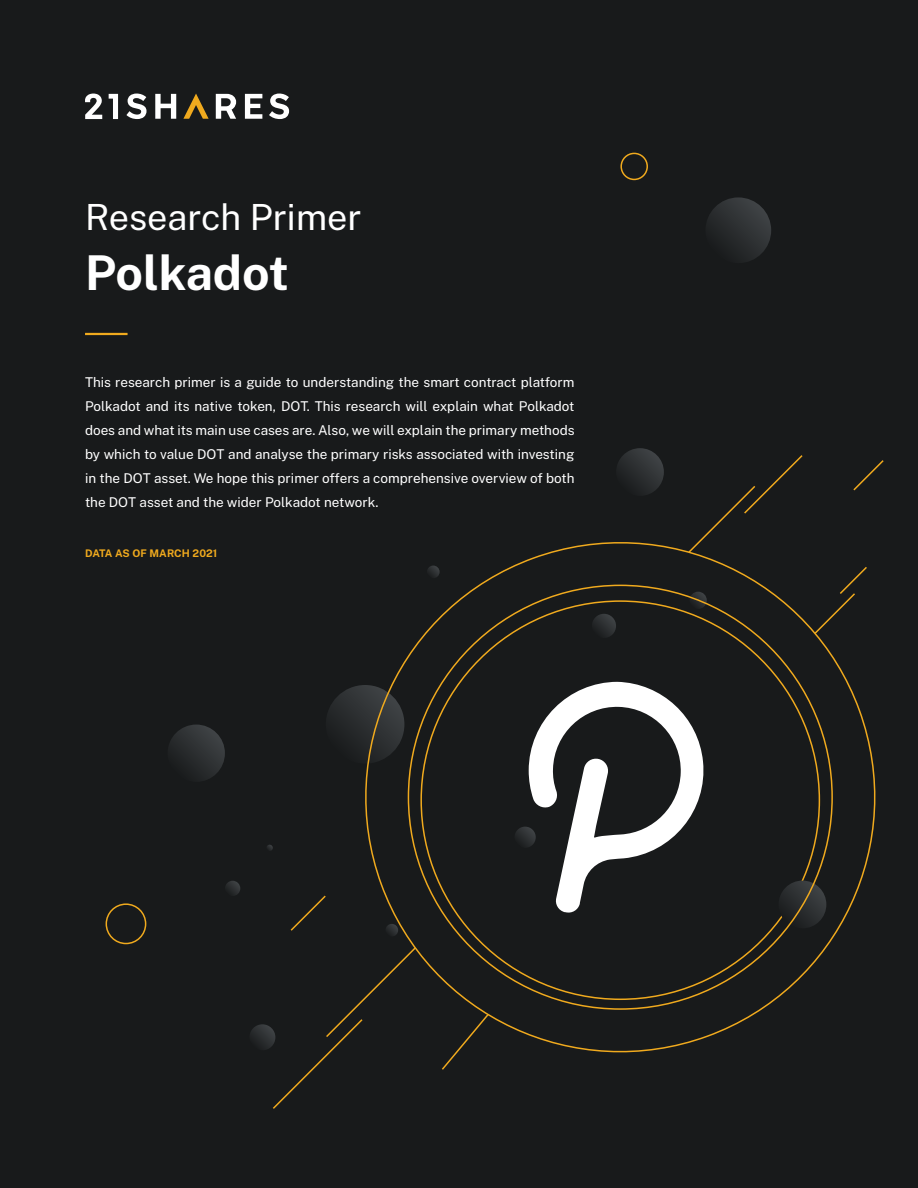
<style>
.page{position:relative;width:918px;height:1188px;background:#181a1b}
.page>*{position:absolute;margin:0;border:0;box-sizing:border-box;transform-origin:0 0}
.t1{font:700 48px "Public Sans";letter-spacing:-.005em;color:#fff}
.t2{font:36px "Public Sans";color:#fff}
.t3{font:13.5px/24px "Public Sans";color:#fff;text-align:justify}
.Highlight_Small{font:700 10.5px "Public Sans";letter-spacing:.01em;color:#f0aa1e}
</style>
<div class="page">
<div style="left:326px;top:685px;width:78px;height:79px;background:#1f2122;border-radius:39px"></div>
<div style="left:106px;top:903px;width:40px;height:41px;border:2px solid #f0aa1e;border-radius:50%"></div>
<div style="left:168px;top:725px;width:57px;height:57px;background:linear-gradient(to right,#1e2022,#3a3d3f);border-radius:29px"></div>
<div style="left:249px;top:1024px;width:26px;height:26px;background:linear-gradient(to bottom,#373a3d,#1e2122);border-radius:13px"></div>
<div style="left:620px;top:153px;width:28px;height:27px;border:2px solid #f0aa1e;border-radius:50%"></div>
<svg style="left:705px;top:197px;width:66px;height:66px"></svg>
<svg style="left:616px;top:448px;width:48px;height:48px"></svg>
<svg style="left:225px;top:881px;width:15px;height:15px"></svg>
<svg style="left:267px;top:845px;width:6px;height:6px"></svg>
<hr style="left:85px;top:333px;width:43px;height:2px;background:#f0aa1e">
<svg style="left:333px;top:542px;width:543px;height:511px"></svg>
<svg style="left:271px;top:946px;width:146px;height:163px"></svg>
<svg style="left:687px;top:455px;width:117px;height:99px"></svg>
<svg style="left:813px;top:565px;width:56px;height:70px"></svg>
<svg style="left:290px;top:895px;width:36px;height:36px"></svg>
<svg style="left:440px;top:1013px;width:50px;height:57px"></svg>
<svg style="left:853px;top:460px;width:31px;height:31px"></svg>
<svg style="left:85px;top:94px;width:204px;height:25px"></svg>
<svg style="left:529px;top:682px;width:174px;height:231px"></svg>
<p class="t2" style="left:85px;top:190px;width:278px">Research Primer</p>
<p class="t1" style="left:85px;top:237px;width:205px">Polkadot</p>
<p class="t3" style="left:85px;top:370px;width:491px">This research primer is a guide to understanding the smart contract platform Polkadot and its native token, DOT. This research will explain what Polkadot does and what its main use cases are. Also, we will explain the primary methods by which to value DOT and analyse the primary risks associated with investing in the DOT asset. We hope this primer offers a comprehensive overview of both the DOT asset and the wider Polkadot network.</p>
<p class="Highlight_Small" style="left:85px;top:546px;width:134px">DATA AS OF MARCH 2021</p>
</div>
